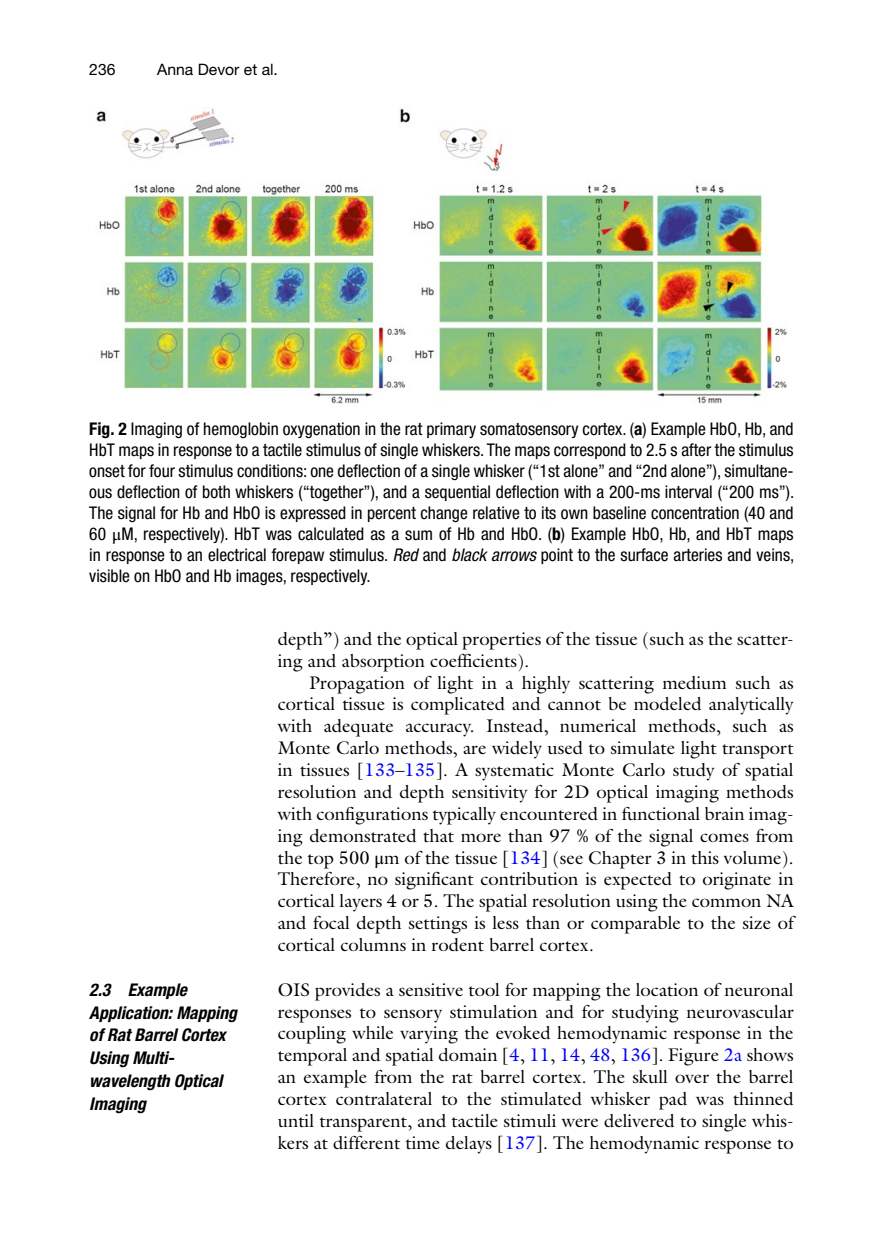
<style>
.page{position:relative;width:883px;height:1260px;background:#fff}
.page>*{position:absolute;margin:0;border:0;box-sizing:border-box;transform-origin:0 0}
.t1{font:18.38px/21.9px "Galliard";color:#000;text-align:justify}
.t2{font:condensed 17.5px/21px "Helvetica Neue";color:#000;text-align:justify}
.t3{font:italic 700 condensed 17.5px/22.8px "Helvetica Neue";color:#000}
.t4{font:15.75px "Helvetica Neue";color:#000}
.s1{font-weight:700}
.s2{font-family:"STIX General";font-stretch:normal}
.s3{font-style:italic}
.s4{color:#0000fa}
.s5{font-family:"STIX General"}
</style>
<div class="page">
<img style="left:96px;top:108px;width:692px;height:296px">
<p class="t4" style="left:89px;top:60px;width:28px">236</p>
<p class="t4" style="left:157px;top:60px;width:122px">Anna Devor et al.</p>
<p class="t2" style="left:89px;top:418px;width:707px"><span class="s1">Fig. 2</span> Imaging of hemoglobin oxygenation in the rat primary somatosensory cortex. (<span class="s1">a</span>) Example HbO, Hb, and HbT maps in response to a tactile stimulus of single whiskers. The maps correspond to 2.5 s after the stimulus onset for four stimulus conditions: one deflection of a single whisker (“1st alone” and “2nd alone”), simultane&shy;ous deflection of both whiskers (“together”), and a sequential deflection with a 200-ms interval (“200 ms”).<br>The signal for Hb and HbO is expressed in percent change relative to its own baseline concentration (40 and 60 <span class="s2">μ</span>M, respectively). HbT was calculated as a sum of Hb and HbO. (<span class="s1">b</span>) Example HbO, Hb, and HbT maps in response to an electrical forepaw stimulus. <span class="s3">Red</span> and <span class="s3">black arrows</span> point to the surface arteries and veins, visible on HbO and Hb images, respectively.</p>
<p class="t3" style="left:89px;top:978px;width:149px">2.3 Example<br>Application: Mapping of Rat Barrel Cortex<br>Using Multi&shy;wavelength Optical<br>Imaging</p>
<p class="t1" style="left:278px;top:627px;width:517px">depth”) and the optical properties of the tissue (such as the scatter&shy;ing and absorption coefficients).</p>
<p class="t1" style="left:278px;top:671px;width:517px;text-indent:31px">Propagation of light in a highly scattering medium such as cortical tissue is complicated and cannot be modeled analytically with adequate accuracy. Instead, numerical methods, such as Monte Carlo methods, are widely used to simulate light transport in tissues [<span class="s4">133</span>–<span class="s4">135</span>]. A systematic Monte Carlo study of spatial resolution and depth sensitivity for 2D optical imaging methods with configurations typically encountered in functional brain imag&shy;ing demonstrated that more than 97 % of the signal comes from the top 500 <span class="s5">μ</span>m of the tissue [<span class="s4">134</span>] (see Chapter 3 in this volume).<br>Therefore, no significant contribution is expected to originate in cortical layers 4 or 5. The spatial resolution using the common NA and focal depth settings is less than or comparable to the size of cortical columns in rodent barrel cortex.</p>
<p class="t1" style="left:278px;top:978px;width:517px">OIS provides a sensitive tool for mapping the location of neuronal responses to sensory stimulation and for studying neurovascular coupling while varying the evoked hemodynamic response in the temporal and spatial domain [<span class="s4">4</span>, <span class="s4">11</span>, <span class="s4">14</span>, <span class="s4">48</span>, <span class="s4">136</span>]. Figure <span class="s4">2a</span> shows an example from the rat barrel cortex. The skull over the barrel cortex contralateral to the stimulated whisker pad was thinned until transparent, and tactile stimuli were delivered to single whis&shy;kers at different time delays [<span class="s4">137</span>]. The hemodynamic response to</p>
</div>
